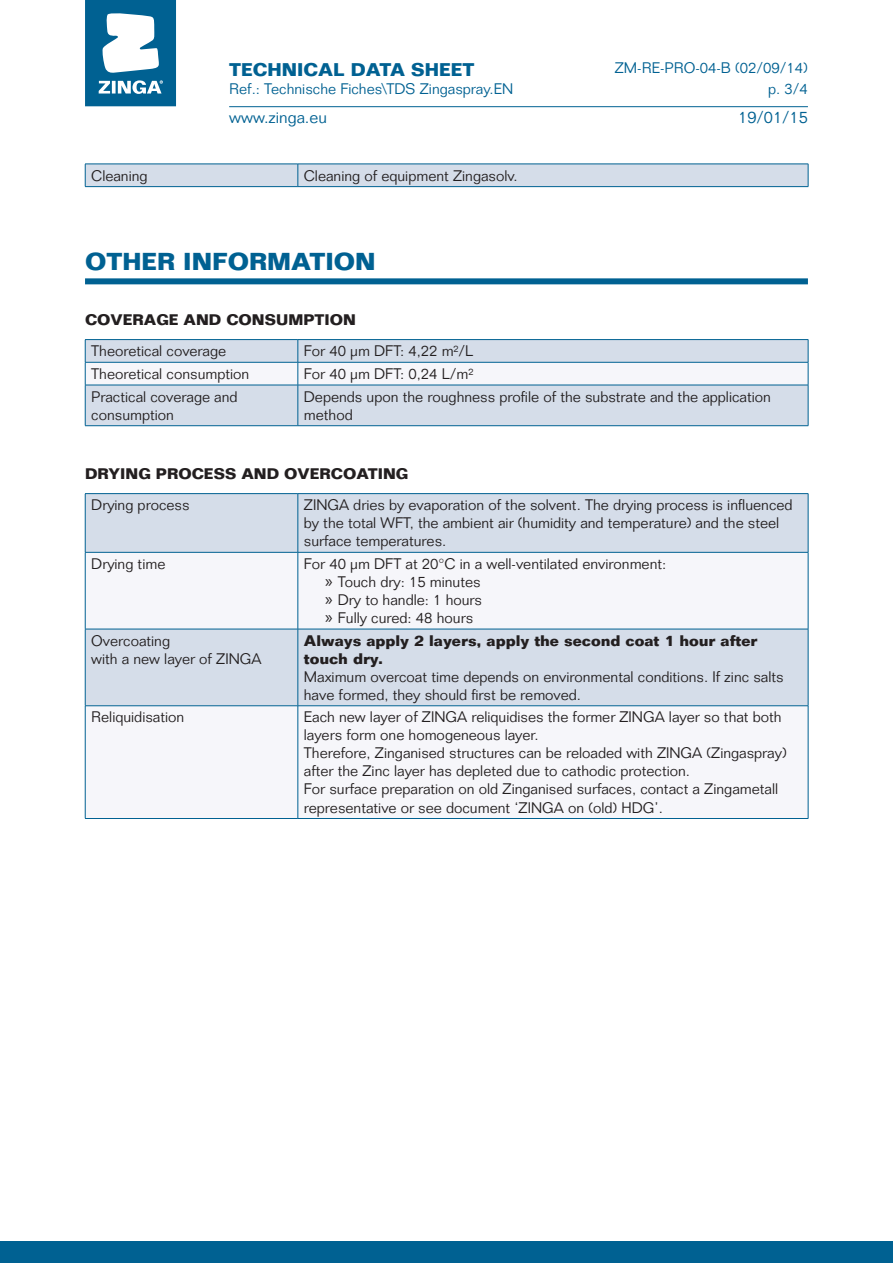
<style>
.page{position:relative;width:893px;height:1263px;background:#fff}
.page>*{position:absolute;margin:0;border:0;box-sizing:border-box;transform-origin:0 0}
.Paragraph{font:700 24px "Folio Std";color:#006192}
.t1{font:700 18px "Folio Std";color:#006192}
.t2{font:300 16.5px "Folio Std";color:#006192}
.t3{font:300 15px/18px "Folio Std";color:#231f20}
.Subparagraph{font:700 15px/18px "Folio Std";color:#231f20}
.t4{font:300 15px "Folio Std";color:#006192}
.s1{font-family:"Myriad Pro";font-weight:400;font-size:18px}
</style>
<div class="page">
<svg style="left:85px;top:0;width:91px;height:106px"></svg>
<hr style="left:229px;top:106px;width:579px;height:1px;background:#006192">
<div style="left:0;top:1242px;width:893px;height:21px;background:#006192"></div>
<div style="left:85px;top:278px;width:723px;height:6px;background:#006192"></div>
<div style="left:85px;top:164px;width:724px;height:23px;background:#d5dde9"></div>
<hr style="left:85px;top:186px;width:213px;height:1px;background:#006192">
<hr style="left:298px;top:186px;width:510px;height:1px;background:#006192">
<div style="left:86px;top:386px;width:722px;height:39px;background:#d5dde9"></div>
<hr style="left:85px;top:339px;width:213px;height:1px;background:#006192">
<hr style="left:298px;top:339px;width:510px;height:1px;background:#006192">
<svg style="left:85px;top:340px;width:724px;height:45px"></svg>
<hr style="left:85px;top:385px;width:213px;height:1px;background:#006192">
<hr style="left:85px;top:385px;width:1px;height:40px;background:#006192">
<hr style="left:298px;top:385px;width:510px;height:1px;background:#006192">
<hr style="left:298px;top:385px;width:1px;height:40px;background:#006192">
<hr style="left:808px;top:385px;width:1px;height:40px;background:#006192">
<hr style="left:85px;top:425px;width:213px;height:1px;background:#006192">
<hr style="left:298px;top:425px;width:510px;height:1px;background:#006192">
<div style="left:86px;top:494px;width:722px;height:58px;background:#d5dde9"></div>
<svg style="left:86px;top:553px;width:722px;height:265px;fill:#f6f6fa"></svg>
<hr style="left:85px;top:493px;width:213px;height:1px;background:#006192">
<hr style="left:85px;top:494px;width:1px;height:58px;background:#006192">
<hr style="left:298px;top:493px;width:510px;height:1px;background:#006192">
<hr style="left:298px;top:494px;width:1px;height:58px;background:#006192">
<hr style="left:808px;top:494px;width:1px;height:58px;background:#006192">
<hr style="left:85px;top:552px;width:213px;height:1px;background:#006192">
<hr style="left:85px;top:552px;width:1px;height:77px;background:#006192">
<hr style="left:298px;top:552px;width:510px;height:1px;background:#006192">
<hr style="left:298px;top:552px;width:1px;height:77px;background:#006192">
<hr style="left:808px;top:552px;width:1px;height:77px;background:#006192">
<hr style="left:85px;top:629px;width:213px;height:1px;background:#006192">
<hr style="left:85px;top:629px;width:1px;height:76px;background:#006192">
<hr style="left:298px;top:629px;width:510px;height:1px;background:#006192">
<hr style="left:298px;top:629px;width:1px;height:76px;background:#006192">
<hr style="left:808px;top:629px;width:1px;height:76px;background:#006192">
<hr style="left:85px;top:705px;width:213px;height:1px;background:#006192">
<hr style="left:85px;top:706px;width:1px;height:112px;background:#006192">
<hr style="left:298px;top:705px;width:510px;height:1px;background:#006192">
<hr style="left:298px;top:706px;width:1px;height:112px;background:#006192">
<hr style="left:808px;top:706px;width:1px;height:112px;background:#006192">
<hr style="left:85px;top:818px;width:213px;height:1px;background:#006192">
<hr style="left:298px;top:818px;width:510px;height:1px;background:#006192">
<p class="t1" style="left:229px;top:58px;width:247px">TECHNICAL DATA SHEET</p>
<p class="t4" style="left:229px;top:79px;width:285px">Ref.: Technische Fiches\TDS Zingaspray.EN</p>
<p class="t2" style="left:229px;top:107px;width:99px">www.zinga.eu</p>
<p class="t3" style="left:91px;top:166px;width:58px">Cleaning</p>
<p class="t3" style="left:304px;top:166px;width:215px">Cleaning of equipment Zingasolv.</p>
<p class="Paragraph" style="left:85px;top:246px;width:292px">OTHER INFORMATION</p>
<p class="t4" style="left:615px;top:59px;width:195px">ZM-RE-PRO-04-B (02/09/14)</p>
<p class="t4" style="left:768px;top:79px;width:41px">p. 3/4</p>
<p class="t2" style="left:738px;top:107px;width:71px">19/01/15</p>
<p class="Subparagraph" style="left:85px;top:310px;width:272px">COVERAGE AND CONSUMPTION</p>
<p class="t3" style="left:91px;top:342px;width:137px">Theoretical coverage</p>
<p class="t3" style="left:304px;top:342px;width:171px">For 40 μm DFT: 4,22 m²/L</p>
<p class="t3" style="left:91px;top:365px;width:160px">Theoretical consumption</p>
<p class="t3" style="left:304px;top:365px;width:171px">For 40 µm DFT: 0,24 L/m²</p>
<p class="t3" style="left:91px;top:387px;width:148px">Practical coverage and consumption</p>
<p class="t3" style="left:304px;top:387px;width:469px">Depends upon the roughness profile of the substrate and the application method</p>
<p class="Subparagraph" style="left:85px;top:464px;width:325px">DRYING PROCESS AND OVERCOATING</p>
<p class="t3" style="left:91px;top:496px;width:100px">Drying process</p>
<p class="t3" style="left:304px;top:496px;width:490px">ZINGA dries by evaporation of the solvent. The drying process is influenced by the total WFT, the ambient air (humidity and temperature) and the steel surface temperatures.</p>
<p class="t3" style="left:91px;top:555px;width:76px">Drying time</p>
<p class="t3" style="left:304px;top:555px;width:364px">For 40 μm DFT at 20°C in a well-ventilated environment:</p>
<p class="t3" style="left:325px;top:573px;width:157px"><span class="s1">»</span> Touch dry: 15 minutes</p>
<p class="t3" style="left:325px;top:591px;width:158px"><span class="s1">»</span> Dry to handle: 1 hours</p>
<p class="t3" style="left:325px;top:609px;width:150px"><span class="s1">»</span> Fully cured: 48 hours</p>
<p class="t3" style="left:91px;top:631px;width:80px">Overcoating</p>
<p class="t3" style="left:91px;top:649px;width:172px">with a new layer of ZINGA</p>
<p class="Subparagraph" style="left:304px;top:631px;width:455px">Always apply 2 layers, apply the second coat 1 hour after touch dry.</p>
<p class="t3" style="left:304px;top:667px;width:481px">Maximum overcoat time depends on environmental conditions. If zinc salts have formed, they should first be removed.</p>
<p class="t3" style="left:91px;top:708px;width:95px">Reliquidisation</p>
<p class="t3" style="left:304px;top:708px;width:479px">Each new layer of ZINGA reliquidises the former ZINGA layer so that both layers form one homogeneous layer.</p>
<p class="t3" style="left:304px;top:744px;width:484px">Therefore, Zinganised structures can be reloaded with ZINGA (Zingaspray) after the Zinc layer has depleted due to cathodic protection.</p>
<p class="t3" style="left:304px;top:780px;width:476px">For surface preparation on old Zinganised surfaces, contact a Zingametall representative or see document ‘ZINGA on (old) HDG’.</p>
</div>
